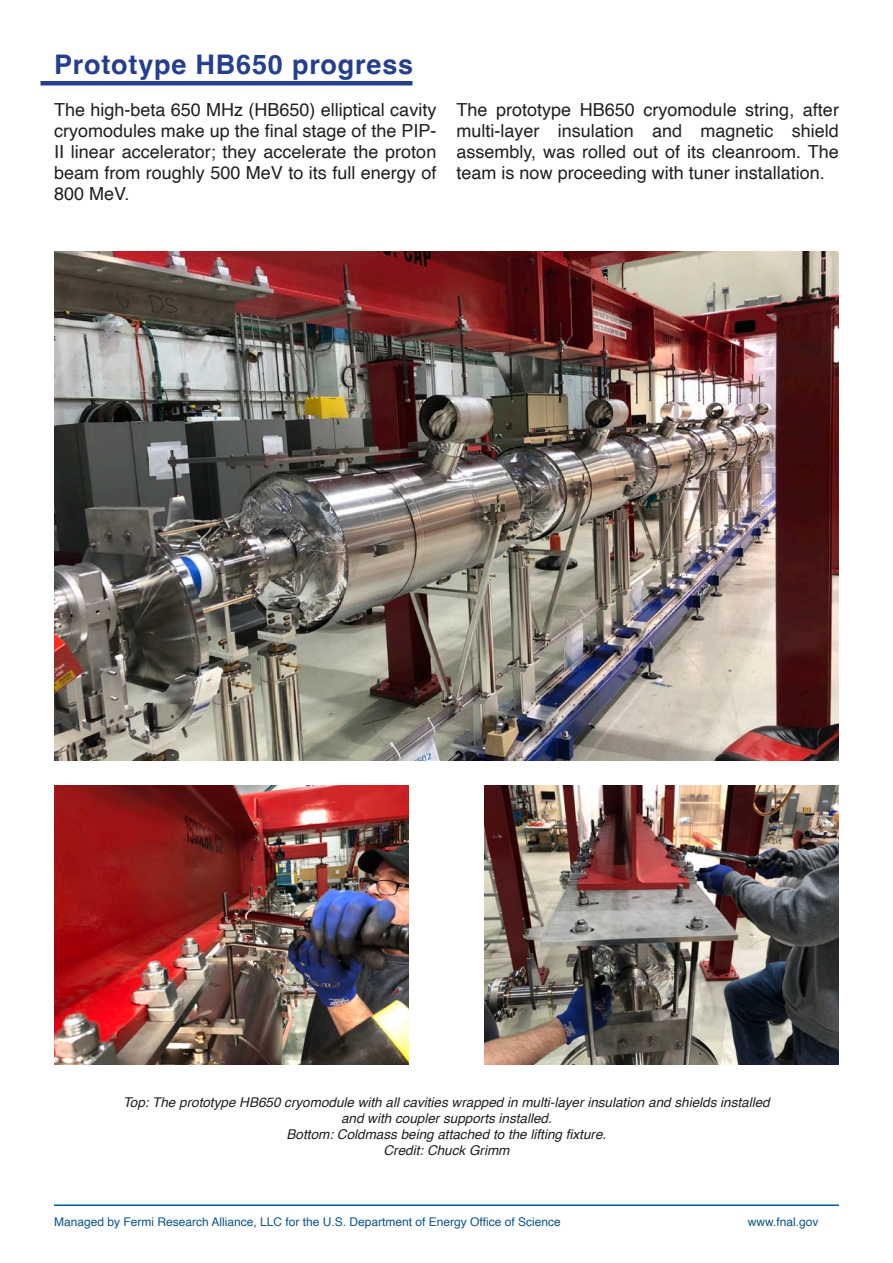
<style>
.page{position:relative;width:893px;height:1263px;background:#fff}
.page>*{position:absolute;margin:0;border:0;box-sizing:border-box;transform-origin:0 0}
.NAL_Title{font:700 27px "Helvetica";letter-spacing:.03em;color:#253f8e}
.Content_Body_Text{font:18px/21px "Helvetica";color:#231f20;text-align:justify}
.Captions{font:italic 13.5px "Helvetica";color:#231f20}
.t1{font:12px "Helvetica";color:#0b5488}
</style>
<div class="page">
<hr style="left:54px;top:1204px;width:785px;height:2px;background:#005e9e">
<div style="left:40px;top:81px;width:372px;height:5px;background:#253f8e"></div>
<img style="left:54px;top:251px;width:785px;height:509px">
<img style="left:54px;top:785px;width:355px;height:279px">
<img style="left:484px;top:785px;width:355px;height:279px">
<p class="NAL_Title" style="left:54px;top:48px;width:361px">Prototype HB650 progress</p>
<p class="Content_Body_Text" style="left:54px;top:99px;width:384px">The high-beta 650 MHz (HB650) elliptical cavity cryomodules make up the final stage of the PIP-II linear accelerator; they accelerate the proton beam from roughly 500 MeV to its full energy of 800 MeV.</p>
<p class="Content_Body_Text" style="left:457px;top:99px;width:384px">The prototype HB650 cryomodule string, after multi-layer insulation and magnetic shield assembly, was rolled out of its cleanroom. The team is now proceeding with tuner installation.</p>
<p class="Captions" style="left:123px;top:1091px;width:648px">Top: The prototype HB650 cryomodule with all cavities wrapped in multi-layer insulation and shields installed</p>
<p class="Captions" style="left:341px;top:1108px;width:212px">and with coupler supports installed.</p>
<p class="Captions" style="left:287px;top:1124px;width:321px">Bottom: Coldmass being attached to the lifting fixture.</p>
<p class="Captions" style="left:383px;top:1140px;width:128px">Credit: Chuck Grimm</p>
<p class="t1" style="left:54px;top:1212px;width:508px">Managed by Fermi Research Alliance, LLC for the U.S. Department of Energy Office of Science</p>
<p class="t1" style="left:748px;top:1212px;width:72px">www.fnal.gov</p>
</div>
